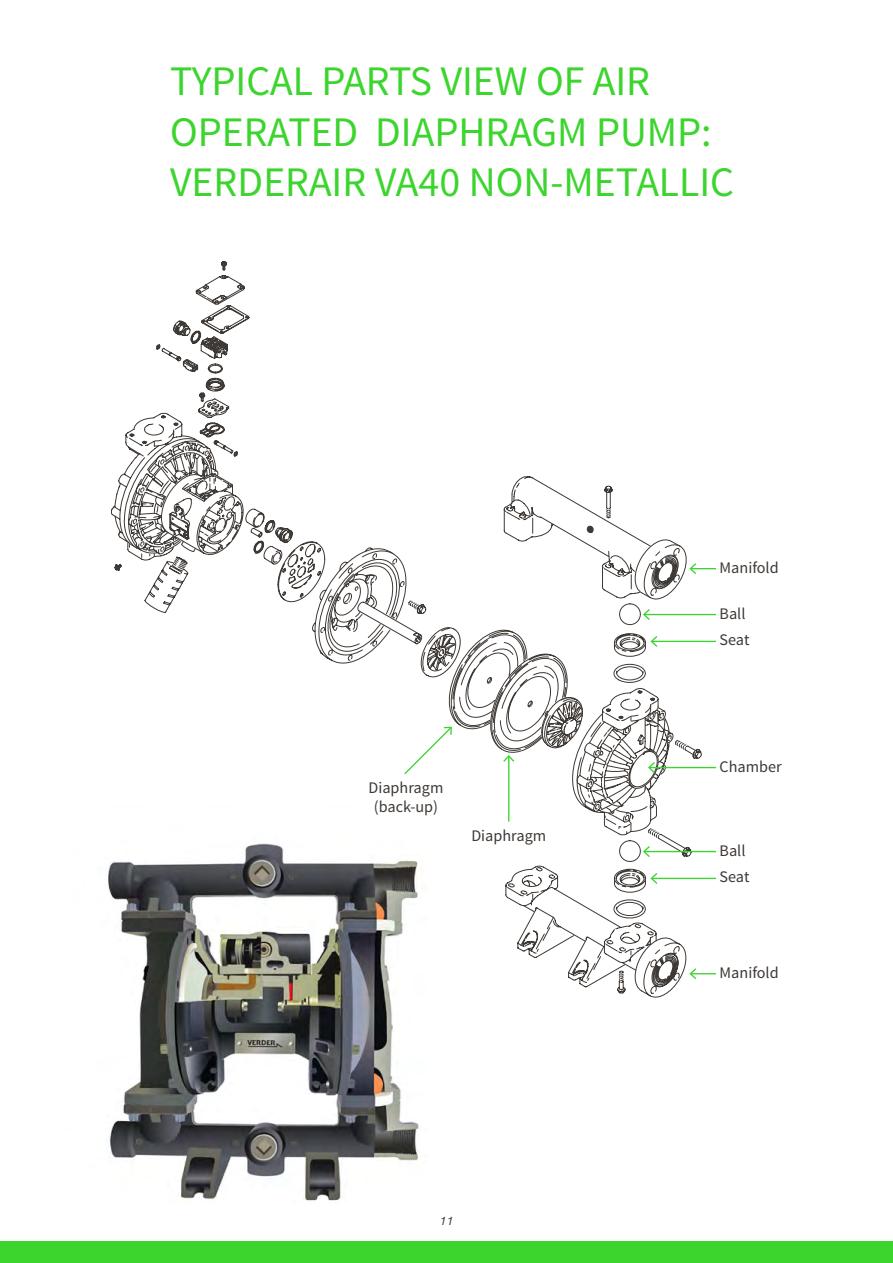
<style>
.page{position:relative;width:893px;height:1263px;background:#fff}
.page>*{position:absolute;margin:0;border:0;box-sizing:border-box;transform-origin:0 0}
.t1{font:42px/50.4px "Source Sans Pro";color:#3cd52e}
.t2{font:16.2px/26.8px "Source Sans Pro";color:#3e3935}
.t3{font:italic 12px "Akzidenz Grotesk BQ";color:#3c3631}
</style>
<div class="page">
<div style="left:0;top:1242px;width:893px;height:21px;background:#3cd52e"></div>
<svg style="left:173px;top:527px;width:522px;height:466px"></svg>
<svg style="left:114px;top:261px;width:168px;height:310px"></svg>
<svg style="left:689px;top:968px;width:27px;height:11px"></svg>
<svg style="left:689px;top:563px;width:27px;height:11px"></svg>
<hr style="left:649px;top:767px;width:67px;height:1px;background:#3cd52e">
<svg style="left:403px;top:726px;width:50px;height:50px"></svg>
<hr style="left:644px;top:851px;width:72px;height:1px;background:#3cd52e">
<svg style="left:643px;top:846px;width:7px;height:11px"></svg>
<hr style="left:652px;top:878px;width:64px;height:1px;background:#3cd52e">
<svg style="left:650px;top:873px;width:7px;height:11px"></svg>
<hr style="left:644px;top:614px;width:72px;height:1px;background:#3cd52e">
<hr style="left:652px;top:641px;width:64px;height:1px;background:#3cd52e">
<svg style="left:503px;top:476px;width:177px;height:358px"></svg>
<img style="left:108px;top:804px;width:358px;height:398px">
<p class="t1" style="left:170px;top:57px;width:565px">TYPICAL PARTS VIEW OF AIR<br>OPERATED DIAPHRAGM PUMP:<br>VERDERAIR VA40 NON-METALLIC</p>
<p class="t2" style="left:720px;top:554px;width:61px">Manifold</p>
<p class="t2" style="left:720px;top:600px;width:27px">Ball</p>
<p class="t2" style="left:720px;top:627px;width:32px">Seat</p>
<p class="t2" style="left:368px;top:778px;width:76px;line-height:19.4px;text-align:center">Diaphragm (back-up)</p>
<p class="t2" style="left:471px;top:823px;width:76px">Diaphragm</p>
<p class="t3" style="left:439px;top:1213px;width:15px">11</p>
<p class="t2" style="left:720px;top:753px;width:64px">Chamber</p>
<p class="t2" style="left:720px;top:837px;width:32px">Ball<br>Seat</p>
<p class="t2" style="left:720px;top:959px;width:61px">Manifold</p>
</div>
